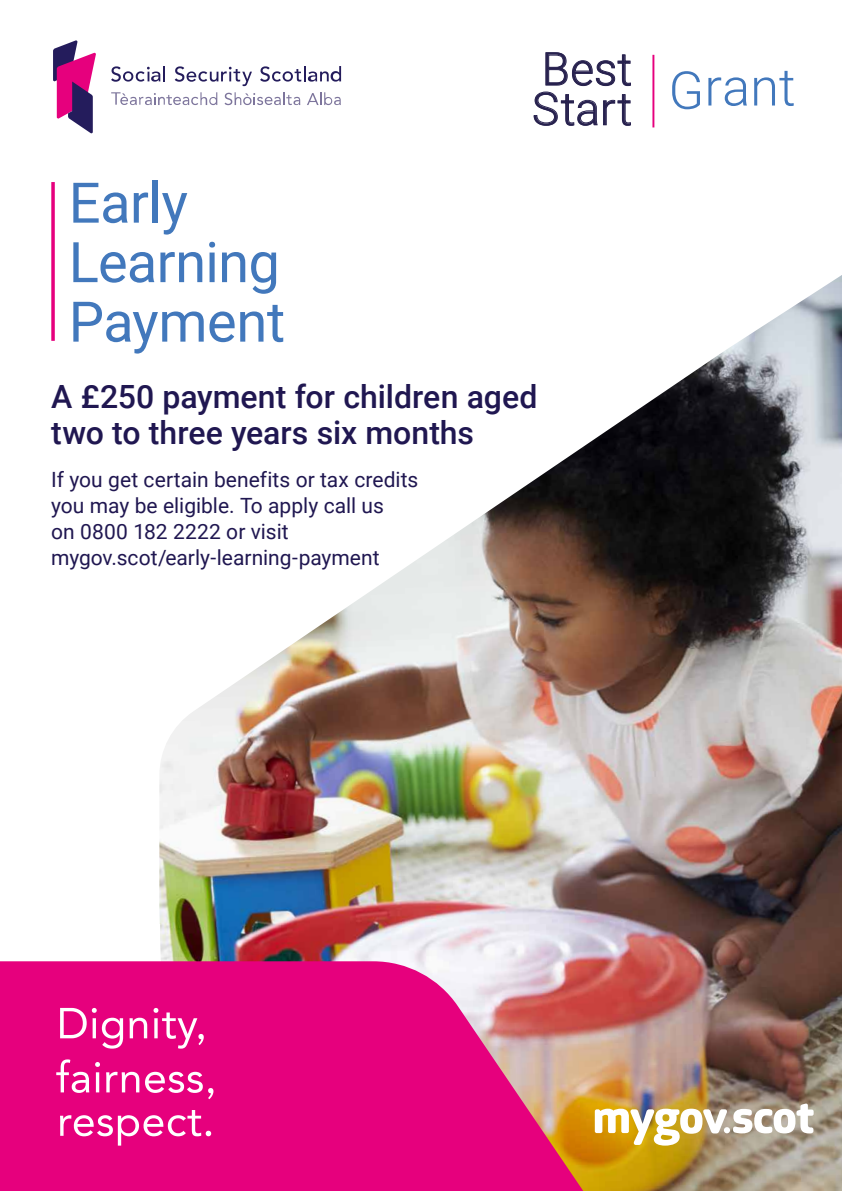
<style>
.page{position:relative;width:842px;height:1191px;background:#fff}
.page>*{position:absolute;margin:0;border:0;box-sizing:border-box;transform-origin:0 0}
.t1{font:56px/59.5px "Roboto";letter-spacing:-.01em;color:#4278bc}
.t2{font:300 52.2px "Roboto";color:#4278bc}
.t3{font:300 45.4px/39.6px "Roboto";letter-spacing:.01em;color:#27214e}
.t4{font:500 32px/36px "Roboto";color:#201751}
.t5{font:21px/26px "Roboto";color:#201751}
</style>
<div class="page">
<img style="left:159px;top:275px;width:683px;height:916px">
<hr style="left:652px;top:55px;width:2px;height:72px;background:#e6007d">
<svg style="left:533px;top:52px;width:98px;height:74px"></svg>
<svg style="left:51px;top:182px;width:4px;height:159px"></svg>
<svg style="left:53px;top:40px;width:43px;height:94px"></svg>
<svg style="left:111px;top:66px;width:54px;height:16px"></svg>
<svg style="left:175px;top:66px;width:77px;height:20px"></svg>
<svg style="left:260px;top:66px;width:81px;height:16px"></svg>
<svg style="left:307px;top:92px;width:34px;height:13px"></svg>
<svg style="left:111px;top:92px;width:106px;height:13px"></svg>
<svg style="left:225px;top:92px;width:75px;height:13px"></svg>
<svg style="left:0;top:961px;width:707px;height:230px;background:#de2b7a"></svg>
<svg style="left:60px;top:1110px;width:151px;height:35px"></svg>
<svg style="left:60px;top:1008px;width:63px;height:40px"></svg>
<svg style="left:130px;top:1017px;width:17px;height:21px"></svg>
<svg style="left:154px;top:1008px;width:50px;height:40px;background:#eb3799"></svg>
<svg style="left:56px;top:1059px;width:33px;height:34px"></svg>
<svg style="left:95px;top:1062px;width:5px;height:30px"></svg>
<svg style="left:106px;top:1071px;width:33px;height:21px"></svg>
<svg style="left:145px;top:1071px;width:68px;height:28px"></svg>
<img style="left:595px;top:1103px;width:219px;height:42px">
<h1 class="t1" style="left:69px;top:171px;width:218px">Early<br>Learning<br>Payment</h1>
<h3 class="t3" style="left:532px;top:47px;width:101px">Best<br>Start</h3>
<h3 class="t4" style="left:51px;top:377px;width:488px">A £250 payment for children aged two to three years six months</h3>
<p class="t5" style="left:51px;top:465px;width:369px">If you get certain benefits or tax credits you may be eligible. To apply call us<br>on 0800 182 2222 or visit mygov.scot/early-learning-payment</p>
<h2 class="t2" style="left:668px;top:50px;width:129px">Grant</h2>
</div>
